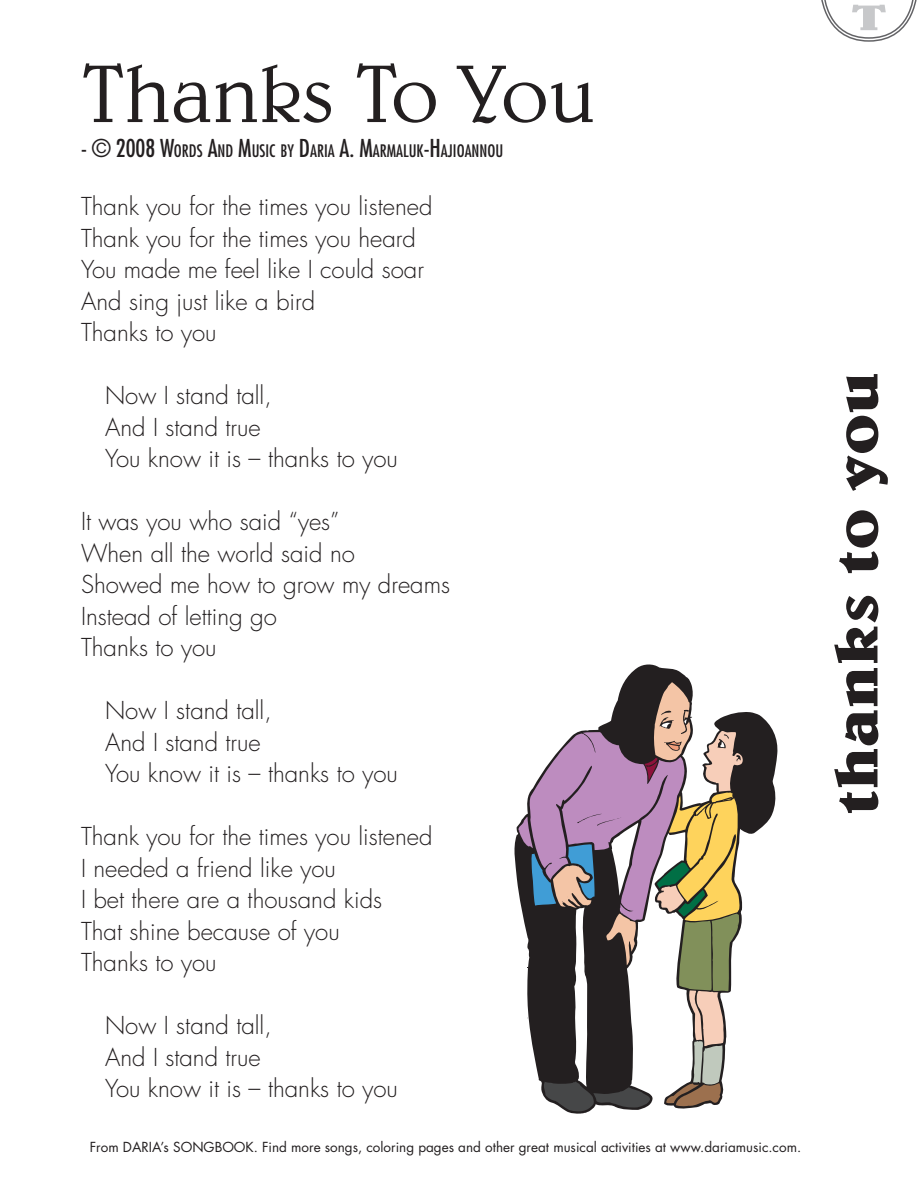
<style>
.page{position:relative;width:918px;height:1188px;background:#fff}
.page>*{position:absolute;margin:0;border:0;box-sizing:border-box;transform-origin:0 0}
.t1{font:300 82.5px "Belwe Std";color:#231f20}
.t2{font:condensed 61.8px "Belwe Std";color:#231f20;scale:1.33 1}
.t3{font:condensed 36px "Belwe Std";color:#c7c8ca;scale:2 1}
.t4{font:300 24px "Futura Std";color:#231f20}
.t5{font:condensed 16.8px "Futura Std";color:#231f20}
.t6{font:13.5px "Futura Std";color:#231f20}
.s1{font-size:24px}
</style>
<div class="page">
<svg style="left:821px;top:0;width:96px;height:42px"></svg>
<svg style="left:516px;top:665px;width:261px;height:447px"></svg>
<p class="t1" style="left:81px;top:46px;width:516px">Thanks To You</p>
<p class="t5" style="left:81px;top:140px;width:424px"><span class="s1">- © 2008 W</span>ORDS <span class="s1">A</span>ND <span class="s1">M</span>USIC BY <span class="s1">D</span>ARIA <span class="s1">A. M</span>ARMALUK<span class="s1">-H</span>AJIOANNOU</p>
<p class="t4" style="left:81px;top:192px;width:353px">Thank you for the times you listened</p>
<p class="t4" style="left:81px;top:223px;width:337px">Thank you for the times you heard</p>
<p class="t4" style="left:81px;top:255px;width:345px">You made me feel like I could soar</p>
<p class="t4" style="left:81px;top:286px;width:236px">And sing just like a bird</p>
<p class="t4" style="left:81px;top:318px;width:137px">Thanks to you</p>
<p class="t4" style="left:105px;top:381px;width:168px">Now I stand tall,</p>
<p class="t4" style="left:105px;top:412px;width:157px">And I stand true</p>
<p class="t4" style="left:105px;top:444px;width:294px">You know it is – thanks to you</p>
<p class="t4" style="left:81px;top:507px;width:260px">It was you who said “yes”</p>
<p class="t4" style="left:81px;top:538px;width:275px">When all the world said no</p>
<p class="t4" style="left:81px;top:570px;width:371px">Showed me how to grow my dreams</p>
<p class="t4" style="left:81px;top:601px;width:197px">Instead of letting go</p>
<p class="t4" style="left:81px;top:633px;width:137px">Thanks to you</p>
<p class="t4" style="left:105px;top:696px;width:168px">Now I stand tall,</p>
<p class="t4" style="left:105px;top:727px;width:157px">And I stand true</p>
<p class="t4" style="left:105px;top:759px;width:294px">You know it is – thanks to you</p>
<p class="t4" style="left:81px;top:822px;width:353px">Thank you for the times you listened</p>
<p class="t4" style="left:81px;top:853px;width:256px">I needed a friend like you</p>
<p class="t4" style="left:81px;top:885px;width:303px">I bet there are a thousand kids</p>
<p class="t4" style="left:81px;top:916px;width:260px">That shine because of you</p>
<p class="t4" style="left:81px;top:948px;width:137px">Thanks to you</p>
<p class="t4" style="left:105px;top:1011px;width:168px">Now I stand tall,</p>
<p class="t4" style="left:105px;top:1042px;width:157px">And I stand true</p>
<p class="t4" style="left:105px;top:1074px;width:294px">You know it is – thanks to you</p>
<p class="t6" style="left:90px;top:1138px;width:713px">From DARIA’s SONGBOOK. Find more songs, coloring pages and other great musical activities at www.dariamusic.com.</p>
<p class="t3" style="left:850px;top:-3px;width:20px">T</p>
<p class="t2" style="left:820px;top:816px;width:335px;rotate:-90deg">thanks to you</p>
</div>
